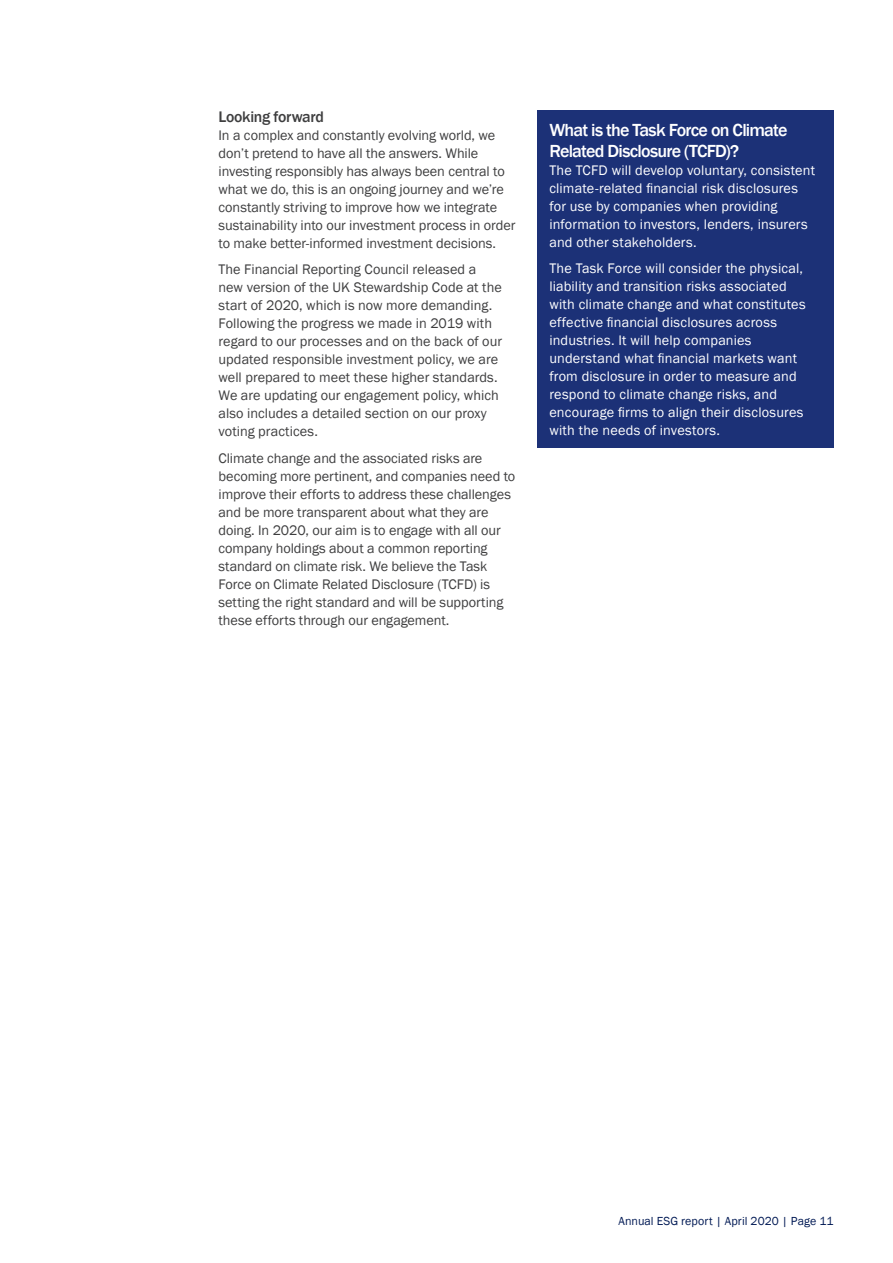
<style>
.page{position:relative;width:893px;height:1263px;background:#fff}
.page>*{position:absolute;margin:0;border:0;box-sizing:border-box;transform-origin:0 0}
.t1{font:500 18px/21px "Franklin Gothic";letter-spacing:-.045em;color:#fff}
.t2{font:500 15.75px "Franklin Gothic";letter-spacing:-.02em;color:#3e3e3f}
.t3{font:14.25px/18px "Franklin Gothic";letter-spacing:-.005em;color:#3e3e3f}
.t4{font:14.25px/18px "Franklin Gothic";letter-spacing:.01em;color:#fff}
.t5{font:12px "Franklin Gothic";letter-spacing:.005em;color:#001954}
</style>
<div class="page">
<div style="left:537px;top:111px;width:296px;height:337px;background:#1c3177"></div>
<p class="t2" style="left:219px;top:107px;width:107px">Looking forward</p>
<p class="t3" style="left:219px;top:126px;width:298px">In a complex and constantly evolving world, we don’t pretend to have all the answers. While investing responsibly has always been central to what we do, this is an ongoing journey and we’re constantly striving to improve how we integrate sustainability into our investment process in order to make better-informed investment decisions.</p>
<p class="t3" style="left:219px;top:261px;width:285px">The Financial Reporting Council released a new version of the UK Stewardship Code at the start of 2020, which is now more demanding.<br>Following the progress we made in 2019 with regard to our processes and on the back of our updated responsible investment policy, we are well prepared to meet these higher standards.<br>We are updating our engagement policy, which also includes a detailed section on our proxy voting practices.</p>
<p class="t3" style="left:219px;top:449px;width:298px">Climate change and the associated risks are becoming more pertinent, and companies need to improve their efforts to address these challenges and be more transparent about what they are doing. In 2020, our aim is to engage with all our company holdings about a common reporting standard on climate risk. We believe the Task Force on Climate Related Disclosure (TCFD) is setting the right standard and will be supporting these efforts through our engagement.</p>
<p class="t1" style="left:549px;top:120px;width:240px">What is the Task Force on Climate<br>Related Disclosure (TCFD)?</p>
<p class="t4" style="left:549px;top:161px;width:267px">The TCFD will develop voluntary, consistent climate-related financial risk disclosures for use by companies when providing information to investors, lenders, insurers and other stakeholders.</p>
<p class="t4" style="left:549px;top:260px;width:258px">The Task Force will consider the physical, liability and transition risks associated with climate change and what constitutes effective financial disclosures across industries. It will help companies understand what financial markets want from disclosure in order to measure and respond to climate change risks, and encourage firms to align their disclosures with the needs of investors.</p>
<p class="t5" style="left:618px;top:1213px;width:217px">Annual ESG report | April 2020 | Page 11</p>
</div>
